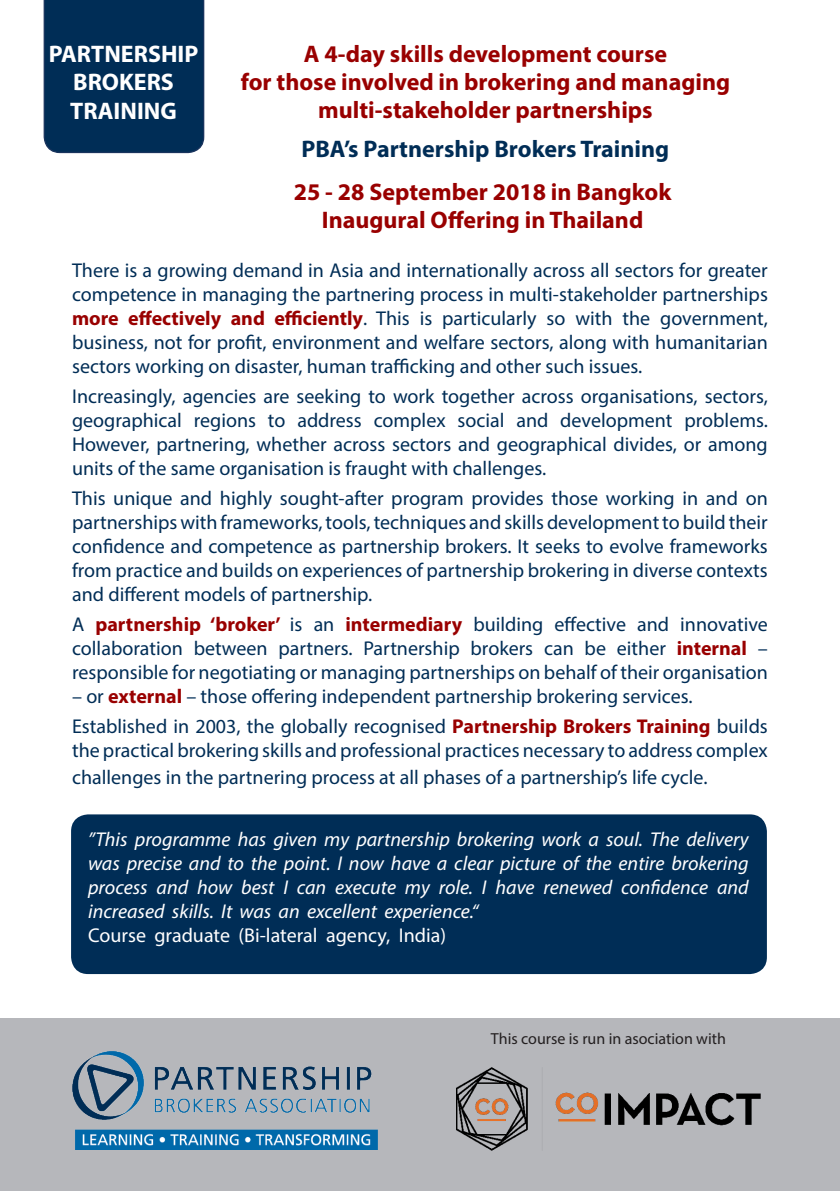
<style>
.page{position:relative;width:840px;height:1191px;background:#fff}
.page>*{position:absolute;margin:0;border:0;box-sizing:border-box;transform-origin:0 0}
.t1{font:700 24px/28px "Myriad Pro";color:#900;text-align:center}
.t2{font:700 24px "Myriad Pro";color:#002d56}
.t3{font:700 24px/28.8px "Myriad Pro";color:#fff;text-align:center}
.t4{font:20px/24px "Myriad Pro";color:#002d56;text-align:justify}
.t5{font:italic 20px/24px "Myriad Pro";color:#fff;text-align:justify}
.t6{font:20px "Myriad Pro";color:#fff}
.t7{font:16px "Myriad Pro";color:#231f20}
.s1{font-weight:700;color:#900}
</style>
<div class="page">
<div style="left:44px;top:0;width:160px;height:153px;background:#002d56"></div>
<div style="left:71px;top:814px;width:695px;height:160px;background:#002d56;border-radius:17px"></div>
<div style="left:0;top:1018px;width:839px;height:173px;background:#b6b7bb"></div>
<img style="left:72px;top:1051px;width:305px;height:98px">
<img style="left:456px;top:1067px;width:305px;height:84px">
<p class="t3" style="left:49px;top:38px;width:151px">PARTNERSHIP<br>BROKERS<br>TRAINING</p>
<p class="t1" style="left:240px;top:39px;width:490px">A 4-day skills development course<br>for those involved in brokering and managing multi-stakeholder partnerships</p>
<p class="t2" style="left:301px;top:133px;width:369px">PBA’s Partnership Brokers Training</p>
<p class="t1" style="left:293px;top:177px;width:379px">25 - 28 September 2018 in Bangkok</p>
<p class="t1" style="left:322px;top:205px;width:323px">Inaugural Offering in Thailand</p>
<p class="t4" style="left:72px;top:258px;width:697px">There is a growing demand in Asia and internationally across all sectors for greater competence in managing the partnering process in multi-stakeholder partnerships <span class="s1">more effectively and efficiently</span>. This is particularly so with the government, business, not for profit, environment and welfare sectors, along with humanitarian sectors working on disaster, human trafficking and other such issues.</p>
<p class="t4" style="left:72px;top:384px;width:697px">Increasingly, agencies are seeking to work together across organisations, sectors, geographical regions to address complex social and development problems.<br>However, partnering, whether across sectors and geographical divides, or among units of the same organisation is fraught with challenges.</p>
<p class="t4" style="left:72px;top:486px;width:697px">This unique and highly sought-after program provides those working in and on partnerships with frameworks, tools, techniques and skills development to build their confidence and competence as partnership brokers. It seeks to evolve frameworks from practice and builds on experiences of partnership brokering in diverse contexts and different models of partnership.</p>
<p class="t4" style="left:72px;top:612px;width:697px">A <span class="s1">partnership ‘broker’</span> is an <span class="s1">intermediary</span> building effective and innovative collaboration between partners. Partnership brokers can be either <span class="s1">internal</span> – responsible for negotiating or managing partnerships on behalf of their organisation</p>
<p class="t4" style="left:72px;top:684px;width:621px">– or <span class="s1">external</span> – those offering independent partnership brokering services.</p>
<p class="t4" style="left:72px;top:714px;width:697px">Established in 2003, the globally recognised <span class="s1">Partnership Brokers Training</span> builds the practical brokering skills and professional practices necessary to address complex</p>
<p class="t4" style="left:72px;top:764px;width:636px">challenges in the partnering process at all phases of a partnership’s life cycle.</p>
<p class="t5" style="left:88px;top:827px;width:661px">”This programme has given my partnership brokering work a soul. The delivery was precise and to the point. I now have a clear picture of the entire brokering process and how best I can execute my role. I have renewed confidence and increased skills. It was an excellent experience.“</p>
<p class="t6" style="left:88px;top:923px;width:359px">Course graduate (Bi-lateral agency, India)</p>
<p class="t7" style="left:490px;top:1029px;width:236px">This course is run in asociation with</p>
</div>
